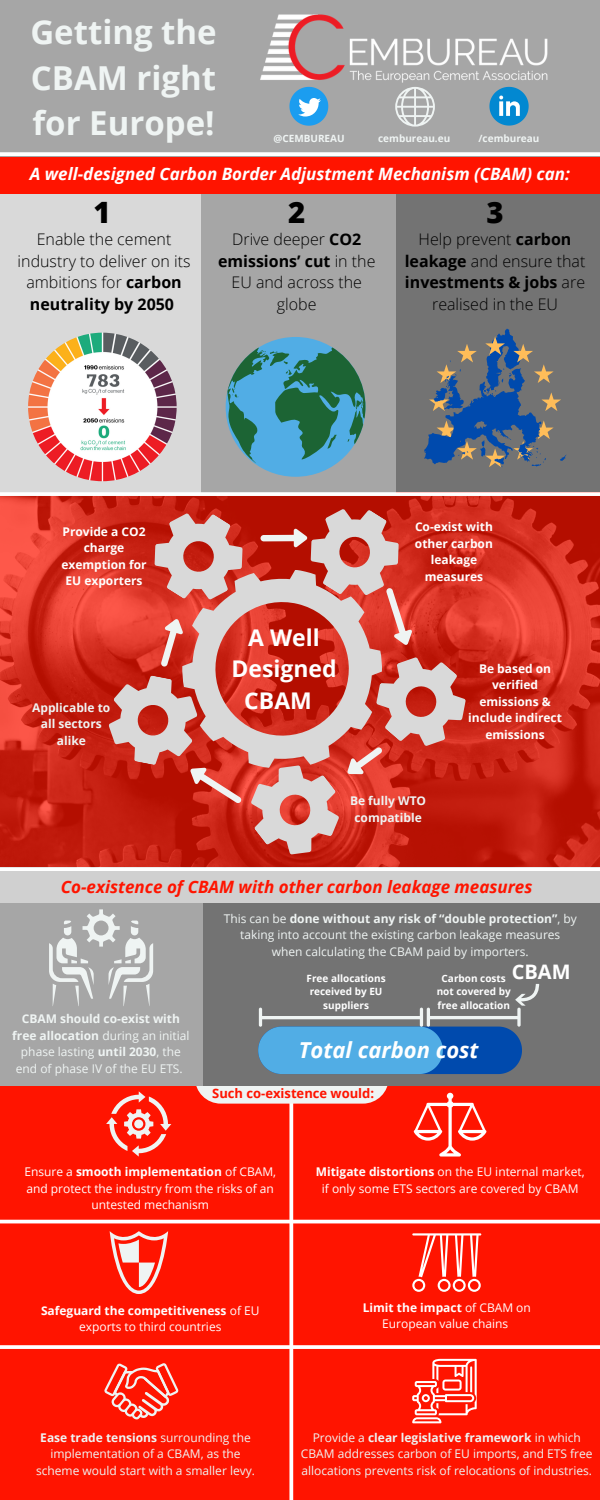
<style>
.page{position:relative;width:600px;height:1500px;background:#ff1400}
.page>*{position:absolute;margin:0;border:0;box-sizing:border-box;transform-origin:0 0}
.t1{font:700 33px/45.8px "Open Sans";color:#eff4f3;text-align:justify}
.t2{font:800 29.4px "Open Sans";color:#000}
.t3{font:700 23px/31.5px "Open Sans";color:#fff;text-align:center}
.t4{font:italic 700 22px "Open Sans";color:#fff}
.t5{font:700 20px "Open Sans";color:#fff}
.t6{font:italic 700 17px "Open Sans";color:#fff}
.t7{font:italic 700 17px "Open Sans";color:#ff1400}
.t8{font:300 16px/21.8px "Open Sans";color:#000;text-align:center}
.t9{font:700 13px "Open Sans";color:#ff1400}
.t10{font:12px/16.5px "Open Sans";color:#eff4f3;text-align:center}
.t11{font:12px/16.5px "Open Sans";color:#fff;text-align:center}
.t12{font:700 12px/16.5px "Open Sans";color:#fff;text-align:center}
.t13{font:700 12px/16.5px "Open Sans";color:#eff4f3;text-align:center}
.t14{font:700 10px/13.5px "Open Sans";color:#fff;text-align:center}
.t15{font:700 10px "Open Sans";color:#eff4f3}
.s1{font-weight:700}
.s2{font-weight:400}
</style>
<div class="page">
<div style="left:0;top:0;width:600px;height:156px;background:#a6a6a6"></div>
<div style="left:388px;top:194px;width:212px;height:298px;background:#737373"></div>
<div style="left:0;top:194px;width:220px;height:298px;background:#d9d9d9"></div>
<img style="left:28px;top:333px;width:149px;height:148px;border-radius:50%">
<img style="left:260px;top:14px;width:288px;height:73px">
<div style="left:201px;top:194px;width:195px;height:298px;background:#a6a6a6"></div>
<svg style="left:0;top:152px;width:600px;height:4px;background:#f9f9f9"></svg>
<div style="left:225px;top:337px;width:141px;height:140px;background:#51ade5;border-radius:50%"></div>
<svg style="left:227px;top:347px;width:139px;height:116px"></svg>
<svg style="left:424px;top:329px;width:142px;height:138px"></svg>
<svg style="left:289px;top:1104px;width:4px;height:396px;background:#ffe4e1"></svg>
<div style="left:0;top:867px;width:600px;height:50px;background:#d0d0d0"></div>
<svg style="left:195px;top:1085px;width:259px;height:19px;fill:#eff4f3"></svg>
<div style="left:0;top:903px;width:600px;height:182px;background:#737373"></div>
<img style="left:0;top:496px;width:600px;height:371px">
<hr style="left:0;top:492px;width:600px;height:4px;background:#fff">
<svg style="left:103px;top:492px;width:379px;height:375px;background:#ce554b"></svg>
<div style="left:0;top:903px;width:203px;height:182px;background:#a6a6a6"></div>
<svg style="left:49px;top:909px;width:104px;height:97px"></svg>
<svg style="left:0;top:867px;width:600px;height:4px;background:#f9f9f9"></svg>
<svg style="left:258px;top:984px;width:281px;height:90px"></svg>
<svg style="left:412px;top:1359px;width:65px;height:64px"></svg>
<svg style="left:106px;top:1091px;width:65px;height:66px"></svg>
<svg style="left:110px;top:1231px;width:58px;height:63px"></svg>
<svg style="left:412px;top:1233px;width:69px;height:59px"></svg>
<hr style="left:0;top:1220px;width:600px;height:3px;background:#fff">
<svg style="left:0;top:1345px;width:600px;height:4px;background:#fff0ef"></svg>
<svg style="left:289px;top:87px;width:39px;height:39px"></svg>
<svg style="left:395px;top:87px;width:40px;height:40px"></svg>
<svg style="left:489px;top:87px;width:40px;height:39px"></svg>
<svg style="left:414px;top:1093px;width:72px;height:64px"></svg>
<svg style="left:104px;top:1363px;width:74px;height:56px"></svg>
<p class="t1" style="left:30px;top:8px;width:188px">Getting the CBAM right for Europe!</p>
<p class="t15" style="left:273px;top:131px;width:73px">@CEMBUREAU</p>
<p class="t15" style="left:378px;top:131px;width:74px">cembureau.eu</p>
<p class="t15" style="left:479px;top:131px;width:62px">/cembureau</p>
<p class="t6" style="left:30px;top:162px;width:542px">A well-designed Carbon Border Adjustment Mechanism (CBAM) can:</p>
<p class="t2" style="left:93px;top:192px;width:19px">1</p>
<p class="t2" style="left:288px;top:192px;width:19px">2</p>
<p class="t2" style="left:486px;top:192px;width:19px">3</p>
<p class="t8" style="left:18px;top:228px;width:174px">Enable the cement industry to deliver on its ambitions for <span class="s1">carbon neutrality by 2050</span></p>
<p class="t8" style="left:218px;top:228px;width:159px">Drive deeper <span class="s1">CO2 emissions’ cut</span> in the<br>EU and across the globe</p>
<p class="t8" style="left:405px;top:228px;width:182px">Help prevent <span class="s1">carbon leakage</span> and ensure that <span class="s1">investments &amp; jobs</span> are realised in the EU</p>
<p class="t12" style="left:61px;top:523px;width:87px">Provide a CO2 charge exemption for<br>EU exporters</p>
<p class="t13" style="left:32px;top:699px;width:80px">Applicable to all sectors alike</p>
<p class="t3" style="left:231px;top:621px;width:107px">A Well<br>Designed<br>CBAM</p>
<p class="t12" style="left:415px;top:519px;width:79px">Co-exist with other carbon leakage measures</p>
<p class="t12" style="left:468px;top:660px;width:95px">Be based on verified emissions &amp; include indirect emissions</p>
<p class="t13" style="left:350px;top:792px;width:78px">Be fully WTO compatible</p>
<p class="t7" style="left:61px;top:875px;width:473px">Co-existence of CBAM with other carbon leakage measures</p>
<p class="t10" style="left:224px;top:910px;width:355px">This can be <span class="s1">done without any risk of “double protection”</span>, by taking into account the existing carbon leakage measures when calculating the CBAM paid by importers.</p>
<p class="t10" style="left:12px;top:1010px;width:179px"><span class="s1">CBAM should co-exist with free allocation</span> during an initial phase lasting <span class="s1">until 2030</span>, the end of phase IV of the EU ETS.</p>
<p class="t14" style="left:307px;top:971px;width:81px">Free allocations received by EU suppliers</p>
<p class="t5" style="left:512px;top:958px;width:60px">CBAM</p>
<p class="t14" style="left:437px;top:971px;width:75px">Carbon costs not covered by free allocation</p>
<p class="t4" style="left:299px;top:1035px;width:181px">Total carbon cost</p>
<p class="t9" style="left:212px;top:1084px;width:164px">Such co-existence would:</p>
<p class="t11" style="left:24px;top:1163px;width:253px">Ensure a <span class="s1">smooth implementation</span> of CBAM, and protect the industry from the risks of an untested mechanism</p>
<p class="t11" style="left:316px;top:1163px;width:270px"><span class="s1">Mitigate distortions</span> on the EU internal market, if only some ETS sectors are covered by CBAM</p>
<p class="t12" style="left:41px;top:1302px;width:220px">Safeguard the competitiveness <span class="s2">of EU exports to third countries</span></p>
<p class="t11" style="left:363px;top:1299px;width:170px"><span class="s1">Limit the impact</span> of CBAM on<br>European value chains</p>
<p class="t10" style="left:36px;top:1429px;width:220px"><span class="s1">Ease trade tensions</span> surrounding the implementation of a CBAM, as the scheme would start with a smaller levy.</p>
<p class="t10" style="left:301px;top:1429px;width:293px">Provide a <span class="s1">clear legislative framework</span> in which<br>CBAM addresses carbon of EU imports, and ETS free allocations prevents risk of relocations of industries.</p>
</div>
